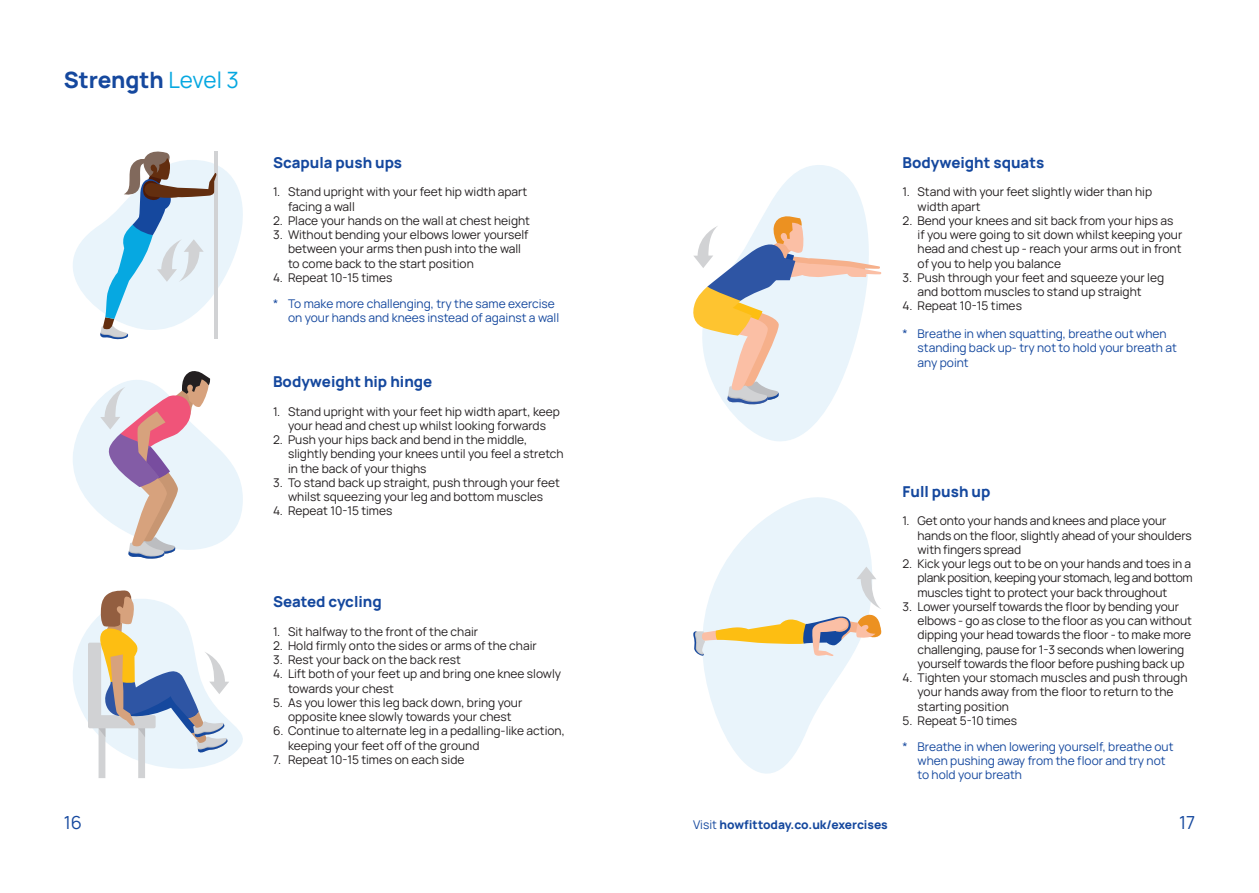
<style>
.page{position:relative;width:1259px;height:893px;background:#fff}
.page>*{position:absolute;margin:0;border:0;box-sizing:border-box;transform-origin:0 0}
.Page_Title_Navy{font:800 22.5px "Manrope";color:#15489e}
.t1{font:18px "Manrope";color:#15489e}
.Introduction_Paragra{font:800 15px "Manrope";color:#15489e}
.t2{font:12px/14.2px "Manrope";color:#231f20}
.Numbered_List_Black{font:12px/14.2px "Manrope";color:#15489e}
.t3{font:800 12px "Manrope";color:#15489e}
.s1{font-weight:400;color:#06a8e1}
.s2{font-weight:400}
</style>
<div class="page">
<svg style="left:703px;top:497px;width:169px;height:277px;fill:#e9f4fb"></svg>
<svg style="left:725px;top:165px;width:140px;height:276px;fill:#eaf4fb"></svg>
<svg style="left:693px;top:214px;width:188px;height:190px"></svg>
<svg style="left:73px;top:590px;width:170px;height:188px"></svg>
<svg style="left:693px;top:567px;width:189px;height:89px;background:#e6e4d9"></svg>
<svg style="left:73px;top:151px;width:170px;height:408px"></svg>
<p class="Page_Title_Navy" style="left:64px;top:64px;width:177px">Strength <span class="s1">Level 3</span></p>
<p class="Introduction_Paragra" style="left:273px;top:152px;width:131px">Scapula push ups</p>
<p class="t2" style="left:288px;top:184px;width:241px;text-indent:-15px">1. Stand upright with your feet hip width apart facing a wall</p>
<p class="t2" style="left:273px;top:213px;width:258px">2. Place your hands on the wall at chest height</p>
<p class="t2" style="left:288px;top:227px;width:242px;text-indent:-15px">3. Without bending your elbows lower yourself between your arms then push into the wall to come back to the start position</p>
<p class="t2" style="left:273px;top:270px;width:121px">4. Repeat 10-15 times</p>
<p class="Numbered_List_Black" style="left:288px;top:296px;width:273px;text-indent:-15px">* To make more challenging, try the same exercise on your hands and knees instead of against a wall</p>
<p class="Introduction_Paragra" style="left:273px;top:371px;width:161px">Bodyweight hip hinge</p>
<p class="t2" style="left:273px;top:404px;width:288px;text-align:center">1. Stand upright with your feet hip width apart, keep your head and chest up whilst looking forwards</p>
<p class="t2" style="left:288px;top:432px;width:277px;text-indent:-15px">2. Push your hips back and bend in the middle, slightly bending your knees until you feel a stretch in the back of your thighs</p>
<p class="t2" style="left:273px;top:475px;width:288px;text-align:center">3. To stand back up straight, push through your feet whilst squeezing your leg and bottom muscles</p>
<p class="t2" style="left:273px;top:503px;width:121px">4. Repeat 10-15 times</p>
<p class="Introduction_Paragra" style="left:273px;top:590px;width:110px">Seated cycling</p>
<p class="t2" style="left:273px;top:624px;width:207px">1. Sit halfway to the front of the chair</p>
<p class="t2" style="left:273px;top:638px;width:265px">2. Hold firmly onto the sides or arms of the chair</p>
<p class="t2" style="left:273px;top:652px;width:189px">3. Rest your back on the back rest</p>
<p class="t2" style="left:288px;top:666px;width:275px;text-indent:-15px">4. Lift both of your feet up and bring one knee slowly towards your chest</p>
<p class="t2" style="left:273px;top:695px;width:251px;text-align:center">5. As you lower this leg back down, bring your opposite knee slowly towards your chest</p>
<p class="t2" style="left:288px;top:723px;width:278px;text-indent:-15px">6. Continue to alternate leg in a pedalling-like action, keeping your feet off of the ground</p>
<p class="t2" style="left:273px;top:752px;width:193px">7. Repeat 10-15 times on each side</p>
<p class="Introduction_Paragra" style="left:902px;top:152px;width:143px">Bodyweight squats</p>
<p class="t2" style="left:917px;top:184px;width:236px;text-indent:-15px">1. Stand with your feet slightly wider than hip width apart</p>
<p class="t2" style="left:917px;top:213px;width:266px;text-indent:-15px">2. Bend your knees and sit back from your hips as if you were going to sit down whilst keeping your head and chest up - reach your arms out in front of you to help you balance</p>
<p class="t2" style="left:917px;top:270px;width:248px;text-indent:-15px">3. Push through your feet and squeeze your leg and bottom muscles to stand up straight</p>
<p class="t2" style="left:902px;top:298px;width:121px">4. Repeat 10-15 times</p>
<p class="Numbered_List_Black" style="left:917px;top:326px;width:261px;text-indent:-15px">* Breathe in when squatting, breathe out when standing back up- try not to hold your breath at any point</p>
<p class="Introduction_Paragra" style="left:902px;top:481px;width:89px">Full push up</p>
<p class="t2" style="left:917px;top:513px;width:276px;text-indent:-15px">1. Get onto your hands and knees and place your hands on the floor, slightly ahead of your shoulders with fingers spread</p>
<p class="t2" style="left:917px;top:556px;width:277px;text-indent:-15px">2. Kick your legs out to be on your hands and toes in a plank position, keeping your stomach, leg and bottom muscles tight to protect your back throughout</p>
<p class="t2" style="left:917px;top:599px;width:276px;text-indent:-15px">3. Lower yourself towards the floor by bending your elbows - go as close to the floor as you can without dipping your head towards the floor - to make more challenging, pause for 1-3 seconds when lowering yourself towards the floor before pushing back up</p>
<p class="t2" style="left:917px;top:670px;width:271px;text-indent:-15px">4. Tighten your stomach muscles and push through your hands away from the floor to return to the starting position</p>
<p class="t2" style="left:902px;top:713px;width:116px">5. Repeat 5-10 times</p>
<p class="Numbered_List_Black" style="left:917px;top:739px;width:257px;text-indent:-15px">* Breathe in when lowering yourself, breathe out when pushing away from the floor and try not to hold your breath</p>
<h2 class="t1" style="left:64px;top:810px;width:20px">16</h2>
<p class="t3" style="left:693px;top:816px;width:196px"><span class="s2">Visit</span> howfittoday.co.uk/exercises</p>
<h2 class="t1" style="left:1179px;top:810px;width:18px">17</h2>
</div>
